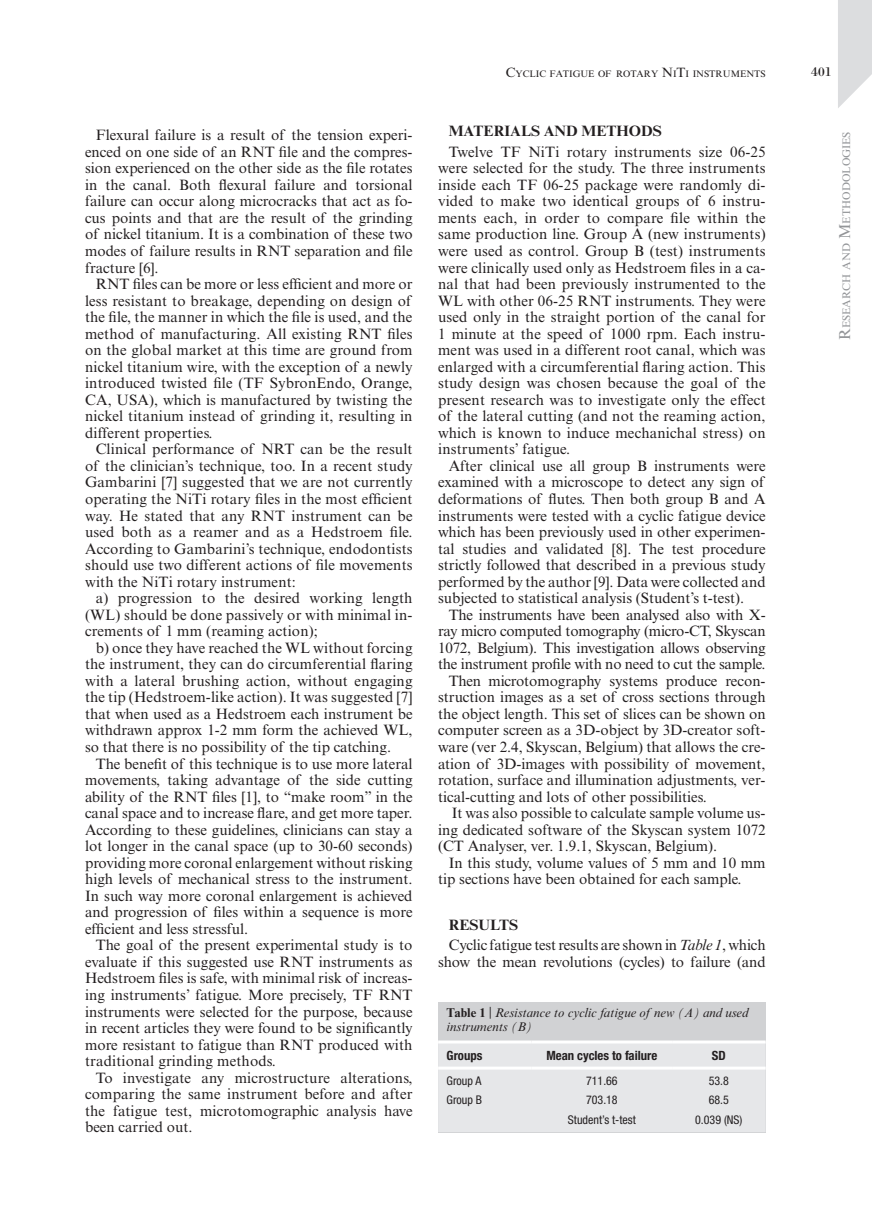
<style>
.page{position:relative;width:872px;height:1212px;background:#fff}
.page>*{position:absolute;margin:0;border:0;box-sizing:border-box;transform-origin:0 0}
.t1{font:15px/16.5px "Times New Roman MT Std";color:#231f20;text-align:justify}
.t2{font:700 15px "Times New Roman MT Std";color:#231f20}
.t3{font:13.5px "Bodoni Std";color:#231f20}
.t4{font:italic 12.75px/14px "Times New Roman MT Std";color:#231f20}
.t5{font:700 condensed 12.75px "Helvetica Neue LT Std";color:#231f20}
.t6{font:condensed 12px "Helvetica Neue LT Std";color:#231f20}
.t7{font:10.95px "Times New Roman MT Std";color:#939598}
.t8{font:9.45px "Times New Roman MT Std";color:#231f20}
.s1{font-size:13.5px}
.s2{font-weight:700}
.s3{font-style:italic}
.s4{font-weight:700;font-style:normal}
.s5{font-style:normal}
.s6{font-size:15.75px}
</style>
<div class="page">
<svg style="left:838px;top:0;width:34px;height:108px"></svg>
<div style="left:438px;top:1002px;width:327px;height:130px;background:#d1d2d4"></div>
<div style="left:438px;top:1043px;width:327px;height:89px;background:#e6e7e9"></div>
<hr style="left:438px;top:1040px;width:93px;height:3px;background:#fff">
<hr style="left:531px;top:1040px;width:141px;height:3px;background:#fff">
<hr style="left:672px;top:1040px;width:93px;height:3px;background:#fff">
<hr style="left:438px;top:1066px;width:93px;height:3px;background:#fff">
<hr style="left:531px;top:1066px;width:141px;height:3px;background:#fff">
<hr style="left:672px;top:1066px;width:93px;height:3px;background:#fff">
<p class="t1" style="left:85px;top:127px;width:329px;text-indent:11px">Flexural failure is a result of the tension experi&shy;enced on one side of an RNT file and the compres&shy;sion experienced on the other side as the file rotates in the canal. Both flexural failure and torsional failure can occur along microcracks that act as fo&shy;cus points and that are the result of the grinding of nickel titanium. It is a combination of these two modes of failure results in RNT separation and file fracture [6].</p>
<p class="t1" style="left:85px;top:276px;width:329px;text-indent:11px">RNT files can be more or less efficient and more or less resistant to breakage, depending on design of the file, the manner in which the file is used, and the method of manufacturing. All existing RNT files on the global market at this time are ground from nickel titanium wire, with the exception of a newly introduced twisted file (TF SybronEndo, Orange, CA, USA), which is manufactured by twisting the nickel titanium instead of grinding it, resulting in different properties.</p>
<p class="t1" style="left:85px;top:441px;width:329px;text-indent:11px">Clinical performance of NRT can be the result of the clinician’s technique, too. In a recent study Gambarini [7] suggested that we are not currently operating the NiTi rotary files in the most efficient way. He stated that any RNT instrument can be used both as a reamer and as a Hedstroem file.<br>According to Gambarini’s technique, endodontists should use two different actions of file movements with the NiTi rotary instrument:</p>
<p class="t1" style="left:85px;top:590px;width:329px;text-indent:11px">a) progression to the desired working length (WL) should be done passively or with minimal in&shy;crements of 1 mm (reaming action);</p>
<p class="t1" style="left:85px;top:639px;width:329px;text-indent:11px">b) once they have reached the WL without forcing the instrument, they can do circumferential flaring with a lateral brushing action, without engaging the tip (Hedstroem-like action). It was suggested [7] that when used as a Hedstroem each instrument be withdrawn approx 1-2 mm form the achieved WL, so that there is no possibility of the tip catching.</p>
<p class="t1" style="left:85px;top:755px;width:329px;text-indent:11px">The benefit of this technique is to use more lateral movements, taking advantage of the side cutting ability of the RNT files [1], to “make room” in the canal space and to increase flare, and get more taper.<br>According to these guidelines, clinicians can stay a lot longer in the canal space (up to 30-60 seconds) providing more coronal enlargement without risking high levels of mechanical stress to the instrument.<br>In such way more coronal enlargement is achieved and progression of files within a sequence is more efficient and less stressful.</p>
<p class="t1" style="left:85px;top:937px;width:329px;text-indent:11px">The goal of the present experimental study is to evaluate if this suggested use RNT instruments as Hedstroem files is safe, with minimal risk of increas&shy;ing instruments’ fatigue. More precisely, TF RNT instruments were selected for the purpose, because in recent articles they were found to be significantly more resistant to fatigue than RNT produced with traditional grinding methods.</p>
<p class="t1" style="left:85px;top:1069px;width:329px;text-indent:11px">To investigate any microstructure alterations, comparing the same instrument before and after the fatigue test, microtomographic analysis have been carried out.</p>
<p class="t8" style="left:506px;top:68px;width:261px"><span class="s1">C</span>yclic fatigue of rotary <span class="s1">N</span>i<span class="s1">T</span>i instruments</p>
<p class="t3" style="left:811px;top:64px;width:22px">401</p>
<p class="t2" style="left:449px;top:122px;width:214px">MATERIALS AND METHODS</p>
<p class="t1" style="left:438px;top:143px;width:329px;text-indent:11px">Twelve TF NiTi rotary instruments size 06-25 were selected for the study. The three instruments inside each TF 06-25 package were randomly di&shy;vided to make two identical groups of 6 instru&shy;ments each, in order to compare file within the same production line. Group A (new instruments) were used as control. Group B (test) instruments were clinically used only as Hedstroem files in a ca&shy;nal that had been previously instrumented to the WL with other 06-25 RNT instruments. They were used only in the straight portion of the canal for 1 minute at the speed of 1000 rpm. Each instru&shy;ment was used in a different root canal, which was enlarged with a circumferential flaring action. This study design was chosen because the goal of the present research was to investigate only the effect of the lateral cutting (and not the reaming action, which is known to induce mechanichal stress) on instruments’ fatigue.</p>
<p class="t1" style="left:438px;top:458px;width:329px;text-indent:11px">After clinical use all group B instruments were examined with a microscope to detect any sign of deformations of flutes. Then both group B and A instruments were tested with a cyclic fatigue device which has been previously used in other experimen&shy;tal studies and validated [8]. The test procedure strictly followed that described in a previous study performed by the author [9]. Data were collected and subjected to statistical analysis (Student’s t-test).</p>
<p class="t1" style="left:449px;top:606px;width:318px">The instruments have been analysed also with X-</p>
<p class="t1" style="left:438px;top:623px;width:329px">ray micro computed tomography (micro-CT, Skyscan</p>
<p class="t1" style="left:438px;top:639px;width:329px">1072, Belgium). This investigation allows observing</p>
<p class="t1" style="left:438px;top:656px;width:329px">the instrument profile with no need to cut the sample.</p>
<p class="t1" style="left:449px;top:672px;width:318px">Then microtomography systems produce recon-</p>
<p class="t1" style="left:438px;top:689px;width:329px">struction images as a set of cross sections through</p>
<p class="t1" style="left:438px;top:706px;width:329px">the object length. This set of slices can be shown on</p>
<p class="t1" style="left:438px;top:722px;width:329px">computer screen as a 3D-object by 3D-creator soft-</p>
<p class="t1" style="left:438px;top:739px;width:329px">ware (ver 2.4, Skyscan, Belgium) that allows the cre-</p>
<p class="t1" style="left:438px;top:755px;width:329px">ation of 3D-images with possibility of movement,</p>
<p class="t1" style="left:438px;top:772px;width:329px">rotation, surface and illumination adjustments, ver-</p>
<p class="t1" style="left:438px;top:788px;width:270px">tical-cutting and lots of other possibilities.</p>
<p class="t1" style="left:452px;top:805px;width:315px">It was also possible to calculate sample volume us-</p>
<p class="t1" style="left:438px;top:821px;width:329px">ing dedicated software of the Skyscan system 1072</p>
<p class="t1" style="left:438px;top:838px;width:280px">(CT Analyser, ver. 1.9.1, Skyscan, Belgium).</p>
<p class="t1" style="left:449px;top:854px;width:318px">In this study, volume values of 5 mm and 10 mm</p>
<p class="t1" style="left:438px;top:871px;width:305px">tip sections have been obtained for each sample.</p>
<p class="t1" style="left:449px;top:915px;width:318px;line-height:20.2px"><span class="s2">RESULTS<br></span>Cyclic fatigue test results are shown in <span class="s3">Table 1</span>, which</p>
<p class="t1" style="left:438px;top:953px;width:329px">show the mean revolutions (cycles) to failure (and</p>
<p class="t4" style="left:446px;top:1006px;width:303px"><span class="s4">Table 1</span> <span class="s5">|</span> Resistance to cyclic fatigue of new (A) and used instruments (B)</p>
<p class="t5" style="left:446px;top:1047px;width:37px">Groups</p>
<p class="t5" style="left:546px;top:1047px;width:112px">Mean cycles to failure</p>
<p class="t5" style="left:712px;top:1047px;width:15px">SD</p>
<p class="t6" style="left:446px;top:1074px;width:36px">Group A</p>
<p class="t6" style="left:586px;top:1074px;width:33px">711.66</p>
<p class="t6" style="left:709px;top:1074px;width:22px">53.8</p>
<p class="t6" style="left:446px;top:1093px;width:37px">Group B</p>
<p class="t6" style="left:586px;top:1093px;width:33px">703.18</p>
<p class="t6" style="left:709px;top:1093px;width:22px">68.5</p>
<p class="t6" style="left:568px;top:1112px;width:69px">Student’s t-test</p>
<p class="t6" style="left:695px;top:1112px;width:49px">0.039 (NS)</p>
<p class="t7" style="left:840px;top:340px;width:210px;rotate:-90deg"><span class="s6">R</span>esearch and <span class="s6">M</span>ethodologies</p>
</div>
